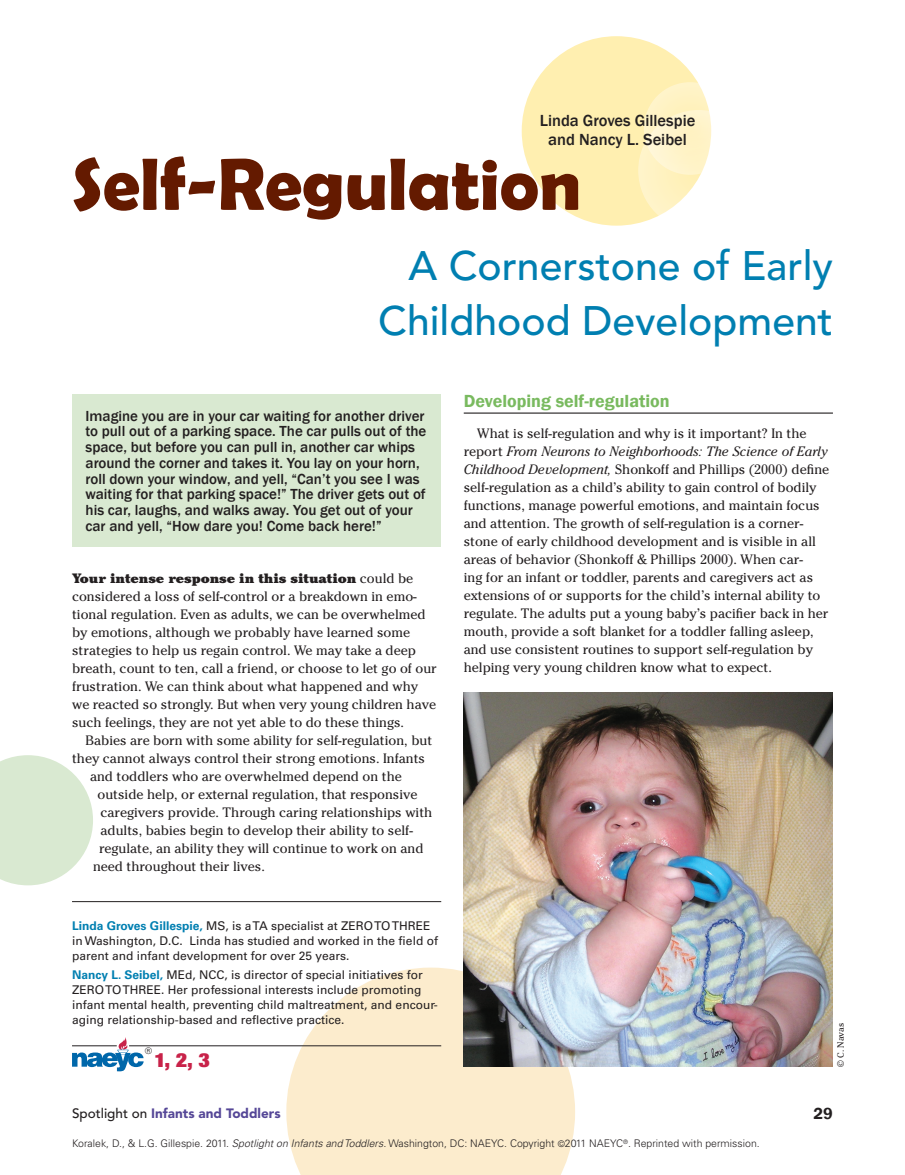
<style>
.page{position:relative;width:905px;height:1175px;background:#fff}
.page>*{position:absolute;margin:0;border:0;box-sizing:border-box;transform-origin:0 0}
.R-Title{font:700 74.25px "Berlin Sans FB Demi";color:#641a00}
.RR-Subtitle{font:500 40.95px/55.1px "Avenir LT Std";color:#007fb1;text-align:right}
.K-AuBio{font:20.4px "Sans Extra Black Condensed DTC";color:#c82249;scale:1.14 1}
.B-SH1{font:600 18px "Franklin Gothic";color:#79ba5f}
.L-AuName{font:500 16.5px/19.5px "Franklin Gothic";color:#231f20;text-align:center}
.t1{font:600 16.5px "Franklin Gothic";color:#231f20}
.T-Vignette{font:500 15px/15.8px "Franklin Gothic";color:#231f20}
.A-YCText{font:13.5px/18px "Cheltenham Std";color:#231f20}
.t2{font:900 13.5px "Avenir LT Std";color:#554797}
.K-AuBio-2{font:12px/15px "Univers LT Std";color:#231f20}
.I-BoxText{font:300 10.5px "Univers LT Std";color:#231f20}
.O-Photo_Credit{font:9px "Cheltenham Std";color:#231f20}
.K-AuBio-3{font:9px "Univers LT Std";color:#231f20}
.s1{font-weight:900}
.s2{font-weight:700;color:#007fb1}
.s3{font-style:italic}
.s4{font-weight:500;color:#231f20}
.s5{font-size:9px}
</style>
<div class="page">
<svg style="left:286px;top:967px;width:289px;height:207px;background:#fbedd2"></svg>
<svg style="left:0;top:755px;width:93px;height:130px;background:#deecd7"></svg>
<div style="left:72px;top:394px;width:369px;height:153px;background:#d9e9d1"></div>
<div style="left:521px;top:36px;width:190px;height:190px;background:#ffefb0;border-radius:50%"></div>
<hr style="left:464px;top:412px;width:368px;height:1px;background:#231f20">
<img style="left:464px;top:692px;width:369px;height:374px">
<svg style="left:638px;top:110px;width:121px;height:121px"></svg>
<svg style="left:644px;top:82px;width:92px;height:93px;fill:#fff4cb"></svg>
<hr style="left:129px;top:1045px;width:312px;height:1px;background:#231f20">
<svg style="left:72px;top:1037px;width:72px;height:34px"></svg>
<hr style="left:72px;top:901px;width:369px;height:1px;background:#231f20">
<p class="L-AuName" style="left:539px;top:110px;width:157px">Linda Groves Gillespie and Nancy L. Seibel</p>
<p class="R-Title" style="left:72px;top:141px;width:510px">Self-Regulation</p>
<p class="RR-Subtitle" style="left:378px;top:239px;width:456px">A Cornerstone of Early<br>Childhood Development</p>
<p class="T-Vignette" style="left:86px;top:408px;width:342px">Imagine you are in your car waiting for another driver to pull out of a parking space. The car pulls out of the space, but before you can pull in, another car whips around the corner and takes it. You lay on your horn, roll down your window, and yell, “Can’t you see I was waiting for that parking space!” The driver gets out of his car, laughs, and walks away. You get out of your car and yell, “How dare you! Come back here!”</p>
<p class="A-YCText" style="left:72px;top:570px;width:366px"><span class="s1">Your intense response in this situation</span> could be considered a loss of self-control or a breakdown in emo&shy;tional regulation. Even as adults, we can be overwhelmed by emotions, although we probably have learned some strategies to help us regain control. We may take a deep breath, count to ten, call a friend, or choose to let go of our frustration. We can think about what happened and why we reacted so strongly. But when very young children have such feelings, they are not yet able to do these things.</p>
<p class="A-YCText" style="left:86px;top:732px;width:348px">Babies are born with some ability for self-regulation, but</p>
<p class="A-YCText" style="left:72px;top:750px;width:354px">they cannot always control their strong emotions. Infants</p>
<p class="A-YCText" style="left:90px;top:768px;width:313px">and toddlers who are overwhelmed depend on the</p>
<p class="A-YCText" style="left:98px;top:786px;width:321px">outside help, or external regulation, that responsive</p>
<p class="A-YCText" style="left:100px;top:804px;width:333px">caregivers provide. Through caring relationships with</p>
<p class="A-YCText" style="left:100px;top:822px;width:314px">adults, babies begin to develop their ability to self-</p>
<p class="A-YCText" style="left:99px;top:840px;width:326px">regulate, an ability they will continue to work on and</p>
<p class="A-YCText" style="left:93px;top:858px;width:173px">need throughout their lives.</p>
<p class="K-AuBio-2" style="left:72px;top:918px;width:367px"><span class="s2">Linda Groves Gillespie,</span> MS, is a TA specialist at ZERO TO THREE in Washington, D.C. Linda has studied and worked in the field of parent and infant development for over 25 years.</p>
<p class="K-AuBio-2" style="left:72px;top:967px;width:367px"><span class="s2">Nancy L. Seibel,</span> MEd, NCC, is director of special initiatives for ZERO TO THREE. Her professional interests include promoting infant mental health, preventing child maltreatment, and encour&shy;aging relationship-based and reflective practice.</p>
<p class="K-AuBio-3" style="left:145px;top:1045px;width:9px">®</p>
<p class="K-AuBio" style="left:154px;top:1047px;width:50px">1, 2, 3</p>
<p class="B-SH1" style="left:464px;top:389px;width:207px">Developing self-regulation</p>
<p class="A-YCText" style="left:464px;top:424px;width:367px;text-indent:14px">What is self-regulation and why is it important? In the report <span class="s3">From Neurons to Neighborhoods: The Science of Early Childhood Development,</span> Shonkoff and Phillips (2000) define self-regulation as a child’s ability to gain control of bodily functions, manage powerful emotions, and maintain focus and attention. The growth of self-regulation is a corner&shy;stone of early childhood development and is visible in all areas of behavior (Shonkoff &amp; Phillips 2000). When car-<br>ing for an infant or toddler, parents and caregivers act as extensions of or supports for the child’s internal ability to regulate. The adults put a young baby’s pacifier back in her mouth, provide a soft blanket for a toddler falling asleep, and use consistent routines to support self-regulation by helping very young children know what to expect.</p>
<p class="O-Photo_Credit" style="left:835px;top:1066px;width:46px;rotate:-90deg">© C. Navas</p>
<p class="t2" style="left:72px;top:1104px;width:210px"><span class="s4">Spotlight on</span> Infants and Toddlers</p>
<p class="t1" style="left:813px;top:1103px;width:21px">29</p>
<p class="I-BoxText" style="left:72px;top:1137px;width:689px">Koralek, D., &amp; L.G. Gillespie. 2011. <span class="s3">Spotlight on Infants and Toddlers.</span> Washington, DC: NAEYC. Copyright <span class="s5">©</span>2011 NAEYC<sup>®</sup>. Reprinted with permission.</p>
</div>
